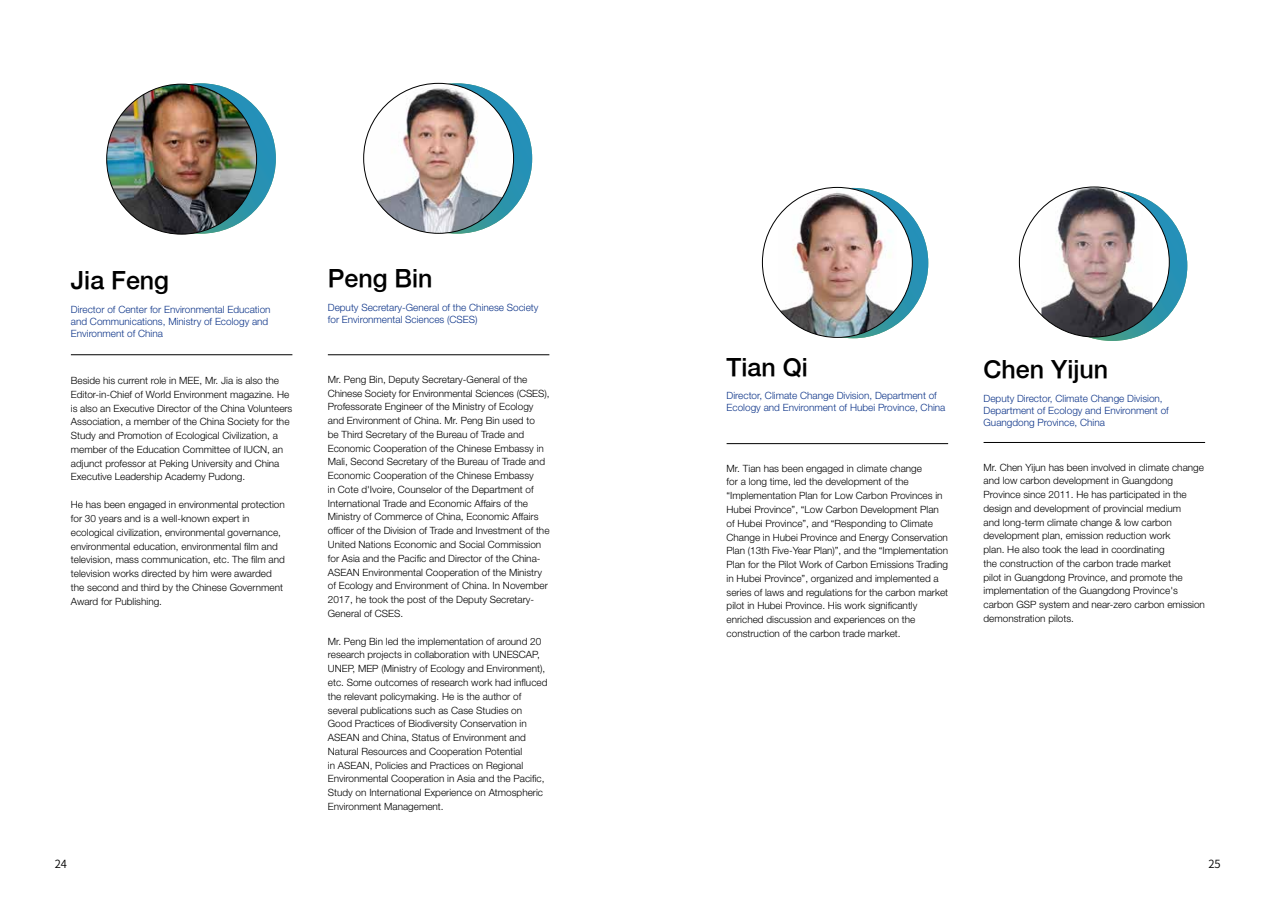
<style>
.page{position:relative;width:1276px;height:922px;background:#fff}
.page>*{position:absolute;margin:0;border:0;box-sizing:border-box;transform-origin:0 0}
.t1{font:500 25px "Helvetica Neue";color:#000}
.t2{font:11.25px "Source Han Sans CN";color:#000}
.t3{font:300 10px/13.8px "Helvetica Neue";color:#000}
.t4{font:300 10px/12px "Helvetica Neue";color:#0c3388}
</style>
<div class="page">
<svg style="left:778px;top:188px;width:150px;height:150px;background:#258bac"></svg>
<svg style="left:382px;top:83px;width:150px;height:150px;background:#288ba8"></svg>
<svg style="left:126px;top:83px;width:150px;height:150px;background:#2a90af"></svg>
<img style="left:107px;top:84px;width:150px;height:150px;border-radius:75px">
<hr style="left:71px;top:354px;width:221px;height:1px;background:#000">
<img style="left:364px;top:83px;width:149px;height:150px;border-radius:75px">
<hr style="left:328px;top:354px;width:221px;height:1px;background:#000">
<div style="left:762px;top:187px;width:150px;height:150px;background:#fff;border-radius:50%"></div>
<img style="left:778px;top:187px;width:118px;height:149px">
<hr style="left:726px;top:443px;width:222px;height:1px;background:#000">
<svg style="left:1037px;top:190px;width:150px;height:151px;background:#288dab"></svg>
<div style="left:1019px;top:187px;width:150px;height:150px;background:#fff;border-radius:50%"></div>
<img style="left:1041px;top:187px;width:111px;height:150px">
<hr style="left:983px;top:442px;width:222px;height:1px;background:#000">
<h1 class="t1" style="left:71px;top:265px;width:100px">Jia Feng</h1>
<p class="t4" style="left:71px;top:303px;width:201px">Director of Center for Environmental Education and Communications, Ministry of Ecology and<br>Environment of China</p>
<p class="t3" style="left:71px;top:373px;width:223px">Beside his current role in MEE, Mr. Jia is also the Editor-in-Chief of World Environment magazine. He is also an Executive Director of the China Volunteers Association, a member of the China Society for the Study and Promotion of Ecological Civilization, a member of the Education Committee of IUCN, an adjunct professor at Peking University and China Executive Leadership Academy Pudong.</p>
<p class="t3" style="left:71px;top:497px;width:215px">He has been engaged in environmental protection for 30 years and is a well-known expert in ecological civilization, environmental governance, environmental education, environmental film and television, mass communication, etc. The film and television works directed by him were awarded the second and third by the Chinese Government Award for Publishing.</p>
<h1 class="t1" style="left:328px;top:263px;width:106px">Peng Bin</h1>
<p class="t4" style="left:328px;top:301px;width:212px">Deputy Secretary-General of the Chinese Society for Environmental Sciences (CSES)</p>
<p class="t3" style="left:328px;top:372px;width:223px">Mr. Peng Bin, Deputy Secretary-General of the Chinese Society for Environmental Sciences (CSES), Professorate Engineer of the Ministry of Ecology and Environment of China. Mr. Peng Bin used to<br>be Third Secretary of the Bureau of Trade and Economic Cooperation of the Chinese Embassy in Mali, Second Secretary of the Bureau of Trade and Economic Cooperation of the Chinese Embassy<br>in Cote d'Ivoire, Counselor of the Department of International Trade and Economic Affairs of the Ministry of Commerce of China, Economic Affairs officer of the Division of Trade and Investment of the United Nations Economic and Social Commission for Asia and the Pacific and Director of the China-ASEAN Environmental Cooperation of the Ministry of Ecology and Environment of China. In November 2017, he took the post of the Deputy Secretary-General of CSES.</p>
<p class="t3" style="left:328px;top:634px;width:221px">Mr. Peng Bin led the implementation of around 20 research projects in collaboration with UNESCAP, UNEP, MEP (Ministry of Ecology and Environment), etc. Some outcomes of research work had influced the relevant policymaking. He is the author of several publications such as Case Studies on Good Practices of Biodiversity Conservation in ASEAN and China, Status of Environment and Natural Resources and Cooperation Potential<br>in ASEAN, Policies and Practices on Regional Environmental Cooperation in Asia and the Pacific, Study on International Experience on Atmospheric Environment Management.</p>
<h1 class="t1" style="left:726px;top:352px;width:83px">Tian Qi</h1>
<p class="t4" style="left:726px;top:389px;width:220px">Director, Climate Change Division, Department of<br>Ecology and Environment of Hubei Province, China</p>
<p class="t3" style="left:726px;top:461px;width:223px">Mr. Tian has been engaged in climate change<br>for a long time, led the development of the “Implementation Plan for Low Carbon Provinces in Hubei Province”, “Low Carbon Development Plan of Hubei Province”, and “Responding to Climate Change in Hubei Province and Energy Conservation Plan (13th Five-Year Plan)”, and the “Implementation Plan for the Pilot Work of Carbon Emissions Trading in Hubei Province”, organized and implemented a series of laws and regulations for the carbon market pilot in Hubei Province. His work significantly enriched discussion and experiences on the construction of the carbon trade market.</p>
<h1 class="t1" style="left:983px;top:354px;width:126px">Chen Yijun</h1>
<p class="t4" style="left:983px;top:392px;width:187px">Deputy Director, Climate Change Division,<br>Department of Ecology and Environment of<br>Guangdong Province, China</p>
<p class="t3" style="left:983px;top:460px;width:223px">Mr. Chen Yijun has been involved in climate change and low carbon development in Guangdong Province since 2011. He has participated in the design and development of provincial medium<br>and long-term climate change &amp; low carbon development plan, emission reduction work<br>plan. He also took the lead in coordinating<br>the construction of the carbon trade market<br>pilot in Guangdong Province, and promote the implementation of the Guangdong Province's carbon GSP system and near-zero carbon emission demonstration pilots.</p>
<p class="t2" style="left:55px;top:857px;width:14px">24</p>
<p class="t2" style="left:1208px;top:857px;width:14px">25</p>
</div>
